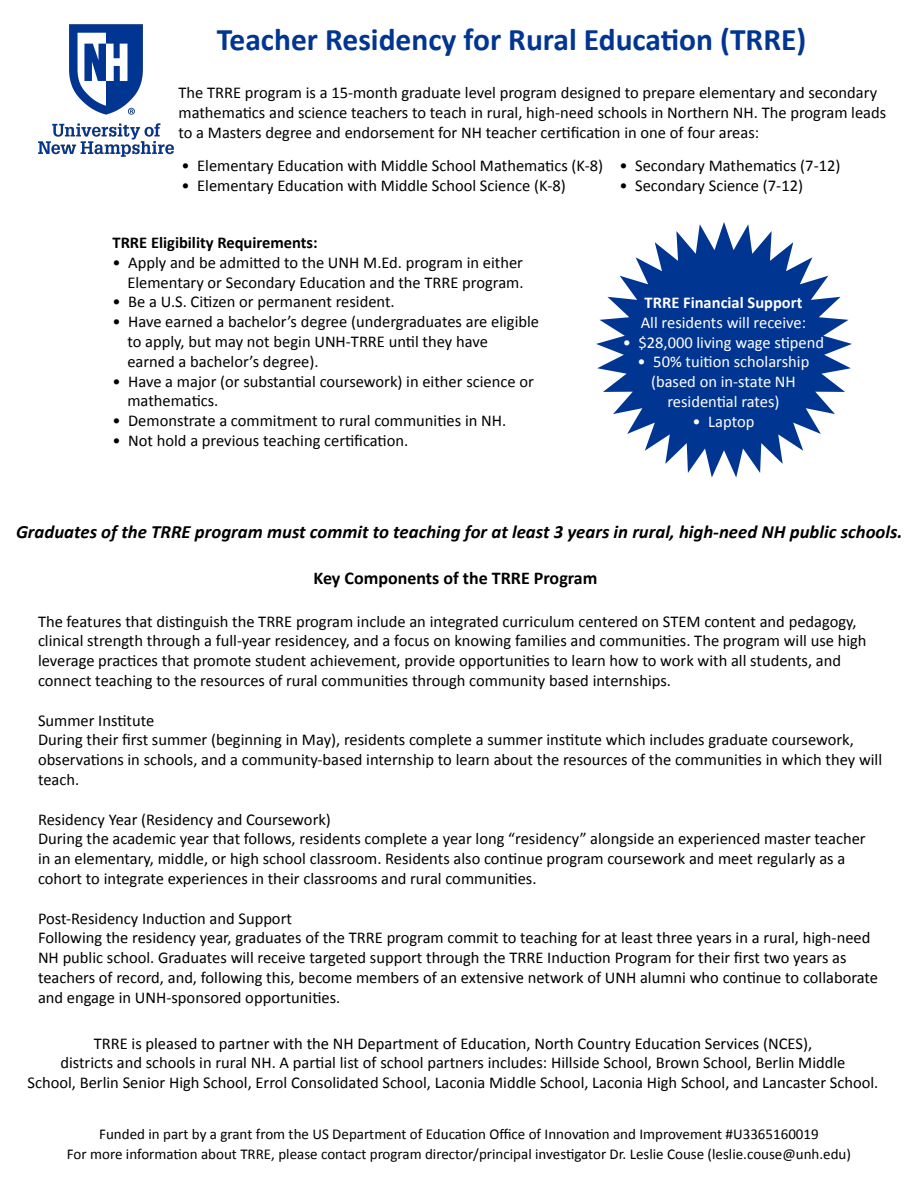
<style>
.page{position:relative;width:918px;height:1188px;background:#fff}
.page>*{position:absolute;margin:0;border:0;box-sizing:border-box;transform-origin:0 0}
.t1{font:700 31.5px "Calibri";color:#003591}
.t2{font:italic 700 18.75px "Calibri";color:#000}
.t3{font:700 18px "Calibri";color:#000}
.t4{font:16.5px/19.8px "Calibri";color:#000}
.t5{font:16.5px/19.8px "Calibri";color:#fff;text-align:center}
.t6{font:700 16.5px "Calibri";color:#000}
.t7{font:700 16.5px "Calibri";color:#fff}
.t8{font:15px "Calibri";color:#000}
</style>
<div class="page">
<svg style="left:596px;top:222px;width:256px;height:256px;fill:#003591"></svg>
<img style="left:38px;top:25px;width:135px;height:131px">
<h1 class="t1" style="left:217px;top:20px;width:591px">Teacher Residency for Rural Education (TRRE)</h1>
<p class="t4" style="left:178px;top:83px;width:709px">The TRRE program is a 15-month graduate level program designed to prepare elementary and secondary mathematics and science teachers to teach in rural, high-need schools in Northern NH. The program leads to a Masters degree and endorsement for NH teacher certification in one of four areas:</p>
<p class="t4" style="left:182px;top:156px;width:423px">• Elementary Education with Middle School Mathematics (K-8)</p>
<p class="t4" style="left:182px;top:176px;width:386px">• Elementary Education with Middle School Science (K-8)</p>
<p class="t4" style="left:619px;top:156px;width:222px">• Secondary Mathematics (7-12)</p>
<p class="t4" style="left:619px;top:175px;width:185px">• Secondary Science (7-12)</p>
<p class="t6" style="left:113px;top:232px;width:207px">TRRE Eligibility Requirements:</p>
<p class="t4" style="left:113px;top:252px;width:413px;text-align:right">• Apply and be admitted to the UNH M.Ed. program in either<br>Elementary or Secondary Education and the TRRE program.</p>
<p class="t4" style="left:113px;top:292px;width:284px">• Be a U.S. Citizen or permanent resident.</p>
<p class="t4" style="left:127px;top:312px;width:413px;text-indent:-15px">• Have earned a bachelor’s degree (undergraduates are eligible to apply, but may not begin UNH-TRRE until they have earned a bachelor’s degree).</p>
<p class="t4" style="left:127px;top:371px;width:408px;text-indent:-15px">• Have a major (or substantial coursework) in either science or mathematics.</p>
<p class="t4" style="left:113px;top:411px;width:395px">• Demonstrate a commitment to rural communities in NH.</p>
<p class="t4" style="left:113px;top:431px;width:297px">• Not hold a previous teaching certification.</p>
<p class="t7" style="left:645px;top:292px;width:159px">TRRE Financial Support</p>
<p class="t5" style="left:641px;top:312px;width:167px">All residents will receive:</p>
<p class="t5" style="left:623px;top:332px;width:203px">• $28,000 living wage stipend</p>
<p class="t5" style="left:638px;top:352px;width:173px">• 50% tuition scholarship (based on in-state NH residential rates)</p>
<p class="t5" style="left:693px;top:411px;width:63px">• Laptop</p>
<p class="t2" style="left:16px;top:520px;width:888px">Graduates of the TRRE program must commit to teaching for at least 3 years in rural, high-need NH public schools.</p>
<p class="t3" style="left:314px;top:567px;width:285px">Key Components of the TRRE Program</p>
<p class="t4" style="left:38px;top:611px;width:830px">The features that distinguish the TRRE program include an integrated curriculum centered on STEM content and pedagogy, clinical strength through a full-year residencey, and a focus on knowing families and communities. The program will use high leverage practices that promote student achievement, provide opportunities to learn how to work with all students, and connect teaching to the resources of rural communities through community based internships.</p>
<p class="t4" style="left:38px;top:710px;width:846px">Summer Institute<br>During their first summer (beginning in May), residents complete a summer institute which includes graduate coursework, observations in schools, and a community-based internship to learn about the resources of the communities in which they will teach.</p>
<p class="t4" style="left:38px;top:809px;width:829px">Residency Year (Residency and Coursework)<br>During the academic year that follows, residents complete a year long “residency” alongside an experienced master teacher in an elementary, middle, or high school classroom. Residents also continue program coursework and meet regularly as a cohort to integrate experiences in their classrooms and rural communities.</p>
<p class="t4" style="left:38px;top:908px;width:842px">Post-Residency Induction and Support<br>Following the residency year, graduates of the TRRE program commit to teaching for at least three years in a rural, high-need NH public school. Graduates will receive targeted support through the TRRE Induction Program for their first two years as teachers of record, and, following this, become members of an extensive network of UNH alumni who continue to collaborate and engage in UNH-sponsored opportunities.</p>
<p class="t4" style="left:28px;top:1033px;width:852px;text-align:center">TRRE is pleased to partner with the NH Department of Education, North Country Education Services (NCES),<br>districts and schools in rural NH. A partial list of school partners includes: Hillside School, Brown School, Berlin Middle<br>School, Berlin Senior High School, Errol Consolidated School, Laconia Middle School, Laconia High School, and Lancaster School.</p>
<p class="t8" style="left:99px;top:1124px;width:721px">Funded in part by a grant from the US Department of Education Office of Innovation and Improvement #U3365160019</p>
<p class="t8" style="left:67px;top:1144px;width:786px">For more information about TRRE, please contact program director/principal investigator Dr. Leslie Couse (leslie.couse@unh.edu)</p>
</div>
